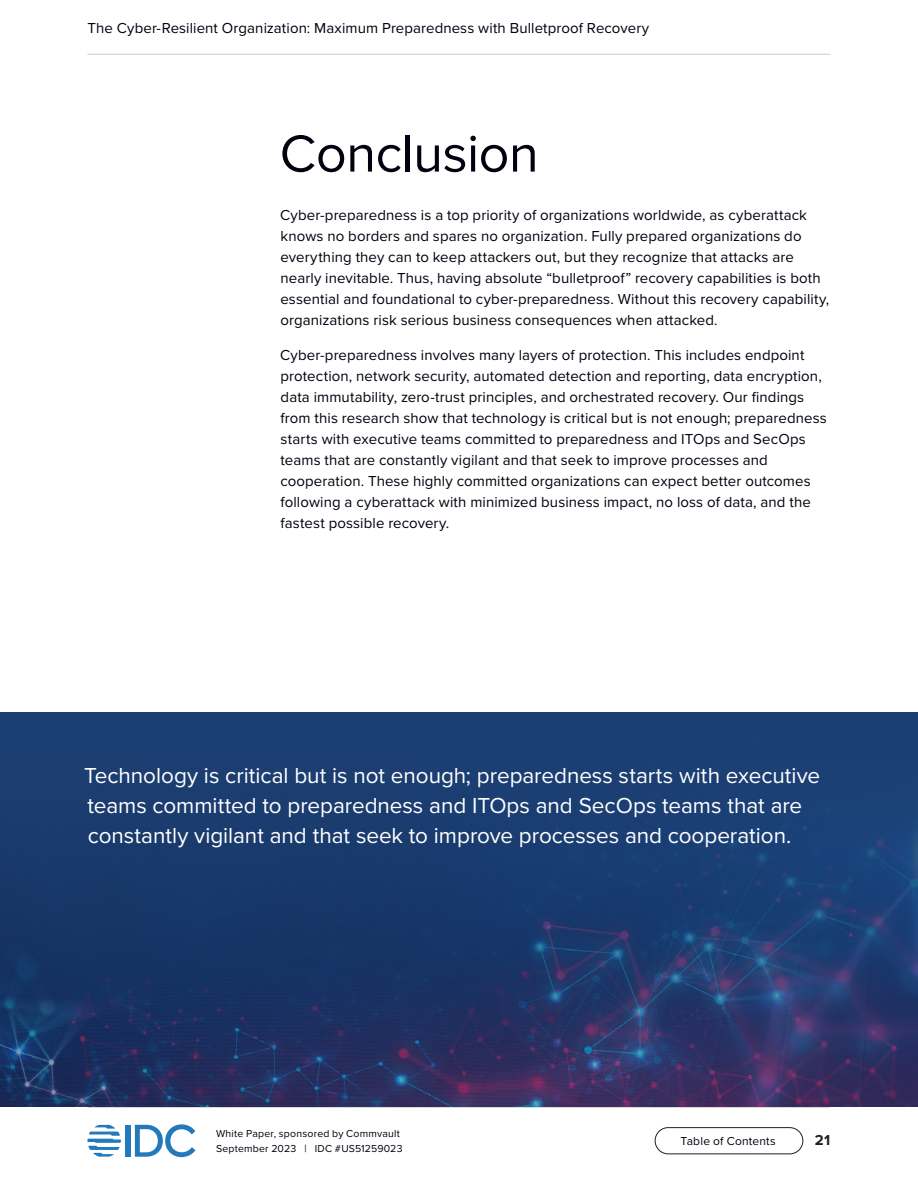
<style>
.page{position:relative;width:918px;height:1188px;background:#fff}
.page>*{position:absolute;margin:0;border:0;box-sizing:border-box;transform-origin:0 0}
.t1{font:54px "Proxima Nova";letter-spacing:-.01em;color:#01010f}
.t2{font:22.5px/30px "Proxima Nova";color:#fff}
.t3{font:15px/21px "Proxima Nova";letter-spacing:.005em;color:#01010f}
.t4{font:700 15px "Proxima Nova";color:#231f20}
.t5{font:12px "Proxima Nova";letter-spacing:.015em;color:#01010f}
.t6{font:10.5px/15px "Proxima Nova";letter-spacing:.02em;color:#01010f}
</style>
<div class="page">
<div style="left:126px;top:1125px;width:5px;height:32px;background:#2279bc"></div>
<svg style="left:135px;top:1124px;width:60px;height:33px"></svg>
<svg style="left:87px;top:1125px;width:34px;height:32px"></svg>
<div style="left:655px;top:1127px;width:148px;height:27px;border:1px solid #231f20;border-radius:13px"></div>
<hr style="left:87px;top:54px;width:743px;height:1px;background:#ccc">
<hr style="left:87px;top:1107px;width:743px;height:1px;background:#ccc">
<img style="left:0;top:713px;width:918px;height:394px">
<p class="t3" style="left:87px;top:17px;width:563px">The Cyber-Resilient Organization: Maximum Preparedness with Bulletproof Recovery</p>
<h1 class="t1" style="left:280px;top:113px;width:261px">Conclusion</h1>
<p class="t3" style="left:280px;top:203px;width:551px">Cyber-preparedness is a top priority of organizations worldwide, as cyberattack knows no borders and spares no organization. Fully prepared organizations do everything they can to keep attackers out, but they recognize that attacks are nearly inevitable. Thus, having absolute “bulletproof” recovery capabilities is both essential and foundational to cyber-preparedness. Without this recovery capability, organizations risk serious business consequences when attacked.</p>
<p class="t3" style="left:280px;top:343px;width:548px">Cyber-preparedness involves many layers of protection. This includes endpoint protection, network security, automated detection and reporting, data encryption, data immutability, zero-trust principles, and orchestrated recovery. Our findings from this research show that technology is critical but is not enough; preparedness starts with executive teams committed to preparedness and ITOps and SecOps teams that are constantly vigilant and that seek to improve processes and cooperation. These highly committed organizations can expect better outcomes following a cyberattack with minimized business impact, no loss of data, and the fastest possible recovery.</p>
<h2 class="t2" style="left:84px;top:760px;width:738px">Technology is critical but is not enough; preparedness starts with executive teams committed to preparedness and ITOps and SecOps teams that are constantly vigilant and that seek to improve processes and cooperation.</h2>
<p class="t6" style="left:216px;top:1126px;width:188px">White Paper, sponsored by Commvault<br>September 2023 | IDC #US51259023</p>
<p class="t5" style="left:681px;top:1132px;width:97px">Table of Contents</p>
<p class="t4" style="left:815px;top:1129px;width:17px">21</p>
</div>
